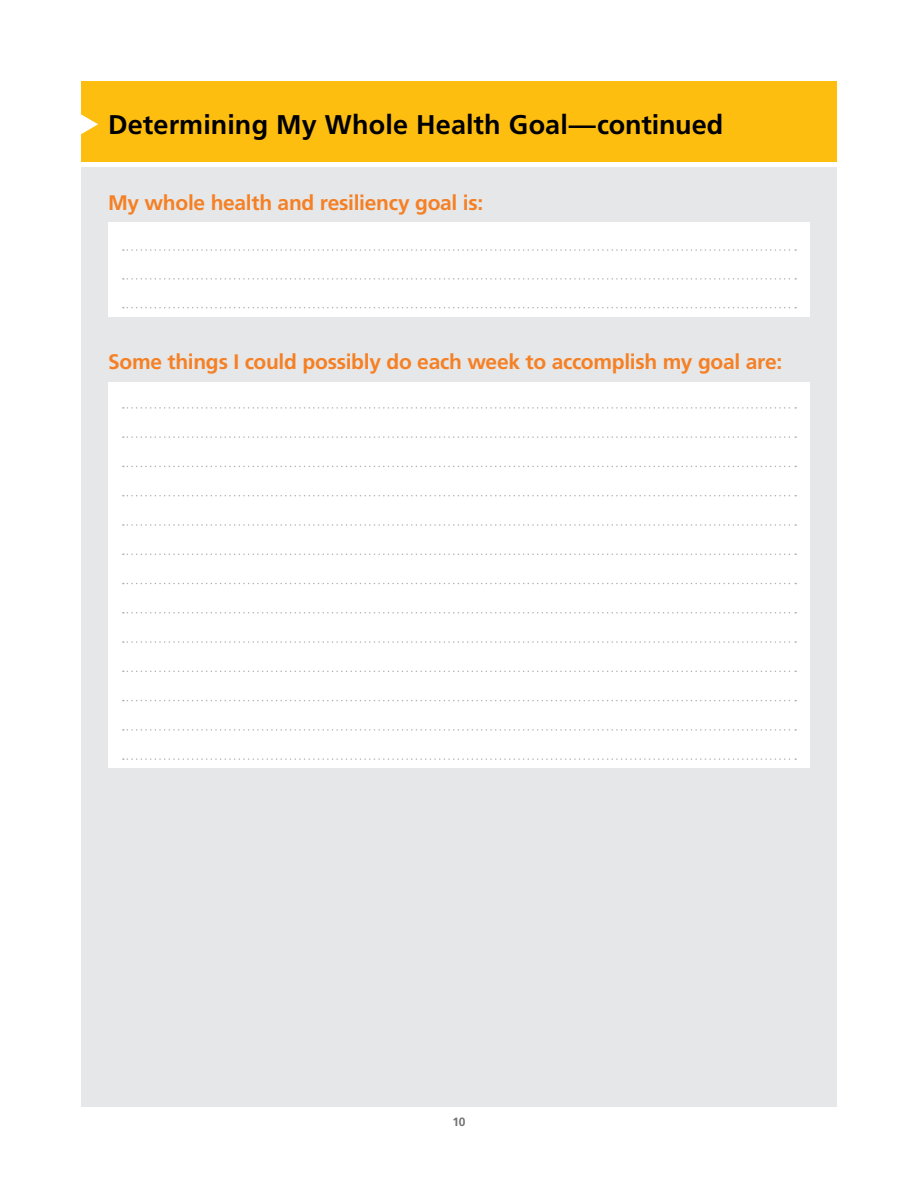
<style>
.page{position:relative;width:918px;height:1188px;background:#fff}
.page>*{position:absolute;margin:0;border:0;box-sizing:border-box;transform-origin:0 0}
.t1{font:700 27px "Frutiger LT Std";letter-spacing:.005em;color:#000}
.t2{font:700 21px "Frutiger LT Std";letter-spacing:-.015em;color:#f58025}
.t3{font:700 12px "Frutiger LT Std";color:#717073}
</style>
<div class="page">
<div style="left:81px;top:81px;width:756px;height:81px;background:#febe10"></div>
<div style="left:81px;top:167px;width:756px;height:940px;background:#e6e7e8"></div>
<div style="left:108px;top:382px;width:702px;height:386px;background:#fff"></div>
<svg style="left:123px;top:407px;width:673px;height:2px"></svg>
<svg style="left:123px;top:466px;width:673px;height:1px"></svg>
<svg style="left:123px;top:436px;width:673px;height:2px"></svg>
<svg style="left:123px;top:495px;width:673px;height:1px"></svg>
<svg style="left:123px;top:553px;width:673px;height:2px"></svg>
<svg style="left:123px;top:524px;width:673px;height:2px"></svg>
<svg style="left:123px;top:583px;width:673px;height:1px"></svg>
<svg style="left:123px;top:641px;width:673px;height:2px"></svg>
<svg style="left:123px;top:700px;width:673px;height:1px"></svg>
<svg style="left:123px;top:758px;width:673px;height:2px"></svg>
<svg style="left:123px;top:612px;width:673px;height:2px"></svg>
<svg style="left:123px;top:671px;width:673px;height:1px"></svg>
<svg style="left:123px;top:729px;width:673px;height:2px"></svg>
<div style="left:108px;top:222px;width:702px;height:95px;background:#fff"></div>
<svg style="left:123px;top:249px;width:673px;height:2px"></svg>
<svg style="left:123px;top:307px;width:673px;height:1px"></svg>
<svg style="left:123px;top:278px;width:673px;height:2px"></svg>
<svg style="left:81px;top:114px;width:17px;height:21px"></svg>
<p class="t1" style="left:108px;top:108px;width:617px">Determining My Whole Health Goal—continued</p>
<p class="t2" style="left:108px;top:191px;width:377px">My whole health and resiliency goal is:</p>
<p class="t2" style="left:108px;top:350px;width:676px">Some things I could possibly do each week to accomplish my goal are:</p>
<p class="t3" style="left:452px;top:1115px;width:15px">10</p>
</div>
